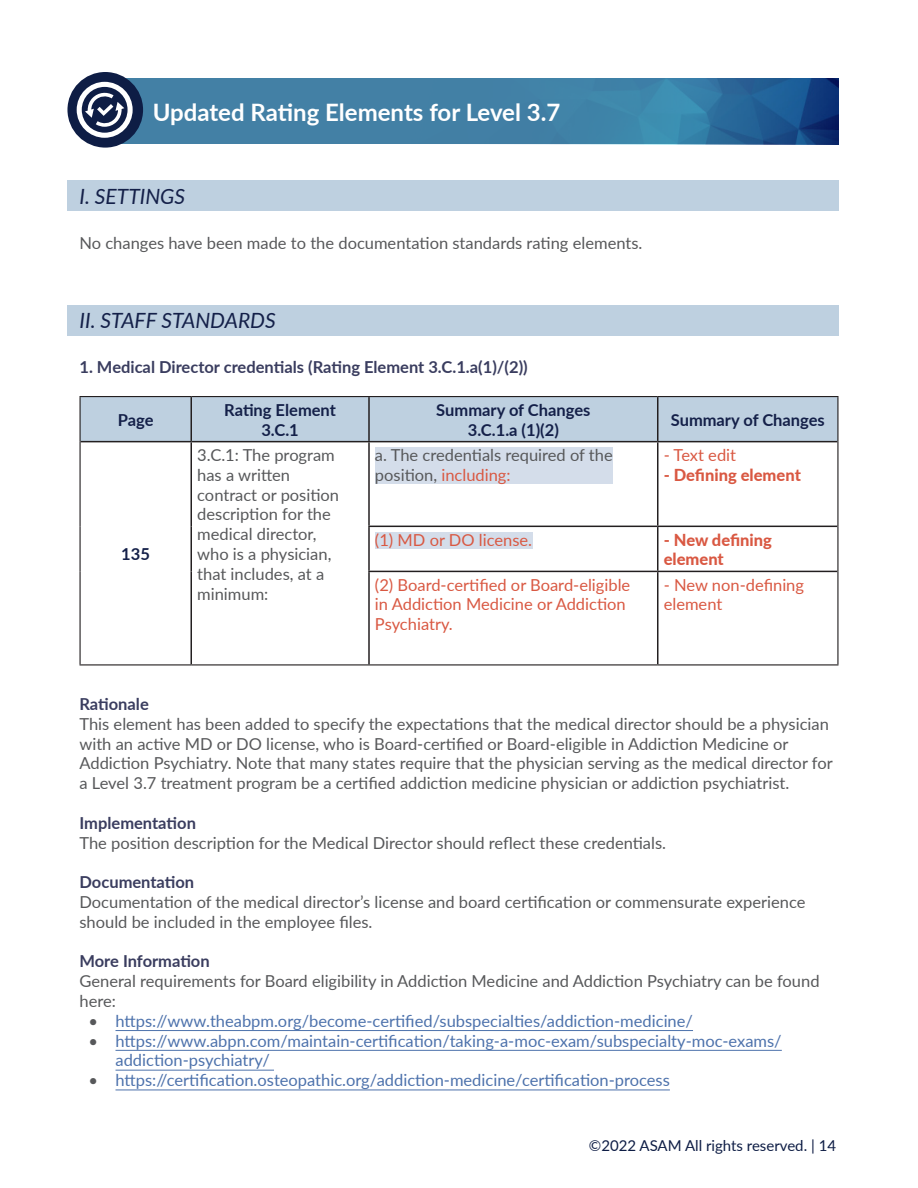
<style>
.page{position:relative;width:918px;height:1188px;background:#fff}
.page>*{position:absolute;margin:0;border:0;box-sizing:border-box;transform-origin:0 0}
.t1{font:700 24px "Lato";color:#fff}
.Title__topic__Blue{font:italic 21px "Lato";color:#142049}
.body_copy{font:16.5px/19.8px "Lato";color:#57585a}
.t2{font:16.5px/19.8px "Lato";color:#4d72ac}
.body_copy-2{font:700 16.5px "Lato";color:#3a3d5f}
.body_copy-3{font:16.5px/19.8px "Lato";color:#d95842}
.body_copy-4{font:700 16.5px/19.8px "Lato";color:#142049;text-align:center}
.Highlighter{font:16.5px/19.8px "Lato";color:#57585a}
.body_copy-5{font:800 16.5px/19.8px "Lato";color:#d95842}
.Highlighter_w__red{font:16.5px "Lato";color:#d95842}
.t3{font:15px "Lato";color:#0e1d45}
.s1{color:#d95842}
.s2{color:#57585a}
</style>
<div class="page">
<div style="left:95px;top:78px;width:743px;height:66px;background:#4380a5"></div>
<img style="left:608px;top:78px;width:230px;height:66px">
<div style="left:67px;top:72px;width:76px;height:76px;background:#0e1d45;border-radius:50%"></div>
<div style="left:67px;top:180px;width:771px;height:31px;background:#bed0e0"></div>
<div style="left:67px;top:305px;width:771px;height:31px;background:#bed0e0"></div>
<hr style="left:116px;top:1030px;width:577px;height:1px;background:#4d72ac">
<hr style="left:116px;top:1050px;width:666px;height:1px;background:#4d72ac">
<hr style="left:116px;top:1070px;width:158px;height:1px;background:#4d72ac">
<hr style="left:116px;top:1090px;width:554px;height:1px;background:#4d72ac">
<div style="left:81px;top:397px;width:756px;height:44px;background:#bed0e0"></div>
<hr style="left:80px;top:396px;width:111px;height:1px;background:#231f20">
<hr style="left:80px;top:397px;width:1px;height:45px;background:#231f20">
<hr style="left:191px;top:396px;width:178px;height:1px;background:#231f20">
<hr style="left:369px;top:396px;width:289px;height:1px;background:#231f20">
<hr style="left:658px;top:396px;width:180px;height:1px;background:#231f20">
<hr style="left:837px;top:397px;width:1px;height:45px;background:#231f20">
<hr style="left:80px;top:442px;width:1px;height:84px;background:#231f20">
<hr style="left:837px;top:442px;width:1px;height:84px;background:#231f20">
<hr style="left:80px;top:526px;width:1px;height:45px;background:#231f20">
<hr style="left:837px;top:526px;width:1px;height:45px;background:#231f20">
<hr style="left:80px;top:571px;width:1px;height:93px;background:#231f20">
<hr style="left:837px;top:571px;width:1px;height:93px;background:#231f20">
<hr style="left:80px;top:664px;width:111px;height:1px;background:#231f20">
<hr style="left:191px;top:664px;width:178px;height:1px;background:#231f20">
<hr style="left:369px;top:664px;width:289px;height:1px;background:#231f20">
<hr style="left:658px;top:664px;width:180px;height:1px;background:#231f20">
<hr style="left:190px;top:397px;width:2px;height:44px;background:#231f20">
<hr style="left:368px;top:397px;width:2px;height:44px;background:#231f20">
<hr style="left:657px;top:397px;width:1px;height:44px;background:#231f20">
<hr style="left:81px;top:441px;width:110px;height:1px;background:#231f20">
<hr style="left:191px;top:441px;width:178px;height:1px;background:#231f20">
<hr style="left:190px;top:442px;width:2px;height:84px;background:#231f20">
<hr style="left:369px;top:441px;width:289px;height:1px;background:#231f20">
<hr style="left:368px;top:442px;width:2px;height:84px;background:#231f20">
<hr style="left:658px;top:441px;width:179px;height:1px;background:#231f20">
<hr style="left:657px;top:442px;width:1px;height:84px;background:#231f20">
<hr style="left:190px;top:526px;width:2px;height:45px;background:#231f20">
<hr style="left:368px;top:526px;width:290px;height:1px;background:#231f20">
<hr style="left:368px;top:527px;width:2px;height:44px;background:#231f20">
<hr style="left:658px;top:526px;width:179px;height:1px;background:#231f20">
<hr style="left:657px;top:527px;width:1px;height:44px;background:#231f20">
<hr style="left:190px;top:571px;width:2px;height:93px;background:#231f20">
<hr style="left:368px;top:571px;width:290px;height:1px;background:#231f20">
<hr style="left:368px;top:572px;width:2px;height:92px;background:#231f20">
<hr style="left:658px;top:571px;width:179px;height:1px;background:#231f20">
<hr style="left:657px;top:572px;width:1px;height:92px;background:#231f20">
<div style="left:375px;top:448px;width:238px;height:36px;background:#d4ddea"></div>
<div style="left:375px;top:532px;width:157px;height:17px;background:#d4ddea"></div>
<svg style="left:77px;top:82px;width:56px;height:56px"></svg>
<p class="t1" style="left:153px;top:95px;width:409px">Updated Rating Elements for Level 3.7</p>
<p class="Title__topic__Blue" style="left:80px;top:182px;width:107px">I. SETTINGS</p>
<p class="body_copy" style="left:80px;top:233px;width:564px">No changes have been made to the documentation standards rating elements.</p>
<p class="Title__topic__Blue" style="left:80px;top:306px;width:198px">II. STAFF STANDARDS</p>
<p class="body_copy-2" style="left:80px;top:355px;width:450px">1. Medical Director credentials (Rating Element 3.C.1.a(1)/(2))</p>
<p class="body_copy-4" style="left:118px;top:409px;width:37px">Page</p>
<p class="body_copy-4" style="left:224px;top:399px;width:113px">Rating Element<br>3.C.1</p>
<p class="body_copy-4" style="left:436px;top:399px;width:156px">Summary of Changes</p>
<p class="body_copy-4" style="left:468px;top:419px;width:93px">3.C.1.a (1)(2)</p>
<p class="body_copy-4" style="left:671px;top:409px;width:156px">Summary of Changes</p>
<p class="body_copy-4" style="left:121px;top:543px;width:30px">135</p>
<p class="body_copy" style="left:197px;top:444px;width:143px">3.C.1: The program has a written contract or position description for the medical director, who is a physician, that includes, at a minimum:</p>
<p class="Highlighter" style="left:375px;top:444px;width:239px">a. The credentials required of the position, <span class="s1">including:</span></p>
<p class="body_copy-3" style="left:664px;top:444px;width:74px">- Text edit</p>
<p class="body_copy-5" style="left:664px;top:464px;width:139px">- Defining element</p>
<p class="Highlighter_w__red" style="left:375px;top:528px;width:159px">(1) MD or DO license.</p>
<p class="body_copy-5" style="left:664px;top:529px;width:110px">- New defining element</p>
<p class="body_copy-3" style="left:375px;top:574px;width:257px">(2) Board-certified or Board-eligible in Addiction Medicine or Addiction<br>Psychiatry.</p>
<p class="body_copy-3" style="left:664px;top:574px;width:142px">- New non-defining element</p>
<p class="body_copy-2" style="left:80px;top:692px;width:71px">Rationale</p>
<p class="body_copy" style="left:80px;top:713px;width:755px">This element has been added to specify the expectations that the medical director should be a physician with an active MD or DO license, who is Board-certified or Board-eligible in Addiction Medicine or Addiction Psychiatry. Note that many states require that the physician serving as the medical director for a Level 3.7 treatment program be a certified addiction medicine physician or addiction psychiatrist.</p>
<p class="body_copy-2" style="left:80px;top:811px;width:118px">Implementation</p>
<p class="body_copy" style="left:80px;top:832px;width:588px">The position description for the Medical Director should reflect these credentials.</p>
<p class="body_copy-2" style="left:80px;top:870px;width:116px">Documentation</p>
<p class="body_copy" style="left:80px;top:891px;width:727px">Documentation of the medical director’s license and board certification or commensurate experience should be included in the employee files.</p>
<p class="body_copy-2" style="left:80px;top:949px;width:132px">More Information</p>
<p class="body_copy" style="left:80px;top:971px;width:742px">General requirements for Board eligibility in Addiction Medicine and Addiction Psychiatry can be found here:</p>
<p class="t2" style="left:88px;top:1010px;width:606px"><span class="s2">•</span> https://www.theabpm.org/become-certified/subspecialties/addiction-medicine/</p>
<p class="t2" style="left:116px;top:1030px;width:668px;text-indent:-27px"><span class="s2">•</span> https://www.abpn.com/maintain-certification/taking-a-moc-exam/subspecialty-moc-exams/ addiction-psychiatry/</p>
<p class="t2" style="left:88px;top:1070px;width:583px"><span class="s2">•</span> https://certification.osteopathic.org/addiction-medicine/certification-process</p>
<p class="t3" style="left:589px;top:1134px;width:249px">©2022 ASAM All rights reserved. | 14</p>
</div>
